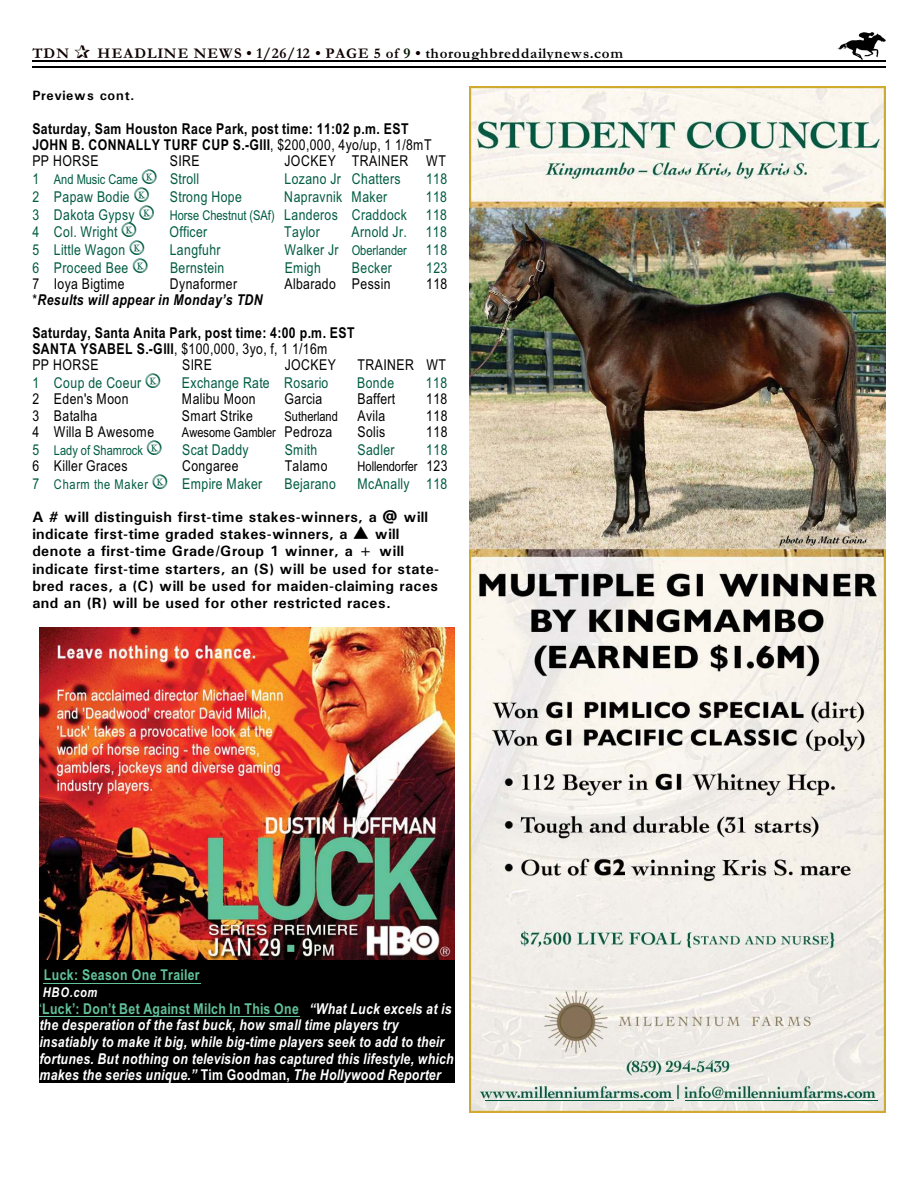
<style>
.page{position:relative;width:918px;height:1188px;background:#fff}
.page>*{position:absolute;margin:0;border:0;box-sizing:border-box;transform-origin:0 0}
.t1{font:700 15px/17.2px "Univers";letter-spacing:.03em;color:#000}
.t2{font:italic 700 15px/16.6px "Arial Narrow";letter-spacing:.02em;color:#fff}
.t3{font:15px "Arial Narrow";letter-spacing:.025em;color:#005c42}
.t4{font:15px/16.4px "Arial Narrow";letter-spacing:.025em;color:#000}
.t5{font:700 15px/16.4px "Arial Narrow";letter-spacing:.03em;color:#000}
.t6{font:700 15px "Garamond Normal";letter-spacing:.055em;color:#0f0000}
.t7{font:700 15px "Arial Narrow";letter-spacing:.025em;color:#61c299}
.t8{font:13.5px "Arial Narrow";color:#005c42}
.t9{font:13.5px "Arial Narrow";color:#000}
.t10{font:13.5px "Arial Narrow";letter-spacing:.05em;color:#005c42}
.t11{font:700 13.5px "Univers";letter-spacing:.055em;color:#000}
.t12{font:italic 700 13.5px "Arial Narrow";letter-spacing:.055em;color:#fff}
.s1{color:#001400}
.s2{color:#000}
.s3{font-weight:400}
.s4{font-size:15px}
.s5{font-family:"Type Keys Pro";font-size:19.5px}
.s6{font-size:13.5px}
.s7{font-style:italic}
.s8{font-weight:700}
.s9{font-family:"Arial Narrow";font-weight:400;color:#005c42}
.s10{font-weight:400;font-style:normal;color:#61c299}
.s11{font-style:normal;color:#61c299}
.s12{font-style:normal}
</style>
<div class="page">
<img style="left:837px;top:32px;width:49px;height:27px">
<hr style="left:32px;top:60px;width:853px;height:2px;background:#000">
<hr style="left:32px;top:66px;width:853px;height:1px;background:#000">
<div style="left:39px;top:628px;width:416px;height:455px;background:#000"></div>
<hr style="left:44px;top:983px;width:113px;height:1px;background:#61c299">
<hr style="left:157px;top:983px;width:43px;height:1px;background:#61c299">
<hr style="left:39px;top:1016px;width:260px;height:1px;background:#61c299">
<img style="left:39px;top:628px;width:415px;height:331px">
<img style="left:470px;top:86px;width:416px;height:1026px">
<hr style="left:485px;top:1100px;width:189px;height:1px;background:#005940">
<hr style="left:685px;top:1100px;width:193px;height:1px;background:#005940">
<p class="t6" style="left:32px;top:49px;width:38px">TDN</p>
<p class="t6" style="left:98px;top:49px;width:527px">HEADLINE NEWS • 1/26/12 • PAGE 5 of <span class="s1">9</span> • <span class="s2">thoroughbreddailynews.com</span></p>
<p class="t11" style="left:32px;top:91px;width:104px">Previews cont.</p>
<p class="t5" style="left:32px;top:122px;width:401px">Saturday, Sam Houston Race Park, post time: 11:02 p.m. EST<br>JOHN B. CONNALLY TURF CUP S.-GIII<span class="s3">, $200,000, 4yo/up, 1 1/8mT<br>PP HORSE</span></p>
<p class="t4" style="left:170px;top:154px;width:31px">SIRE</p>
<p class="t4" style="left:284px;top:154px;width:163px">JOCKEY TRAINER WT</p>
<p class="t8" style="left:32px;top:174px;width:168px"><span class="s4">1</span> And Music Came <span class="s5">K</span> <span class="s4">Stroll</span></p>
<p class="t3" style="left:284px;top:173px;width:118px">Lozano Jr Chatters</p>
<p class="t3" style="left:426px;top:173px;width:23px">118</p>
<p class="t3" style="left:32px;top:191px;width:211px">2 Papaw Bodie <span class="s5">K</span> Strong Hope</p>
<p class="t3" style="left:284px;top:191px;width:105px">Napravnik Maker</p>
<p class="t3" style="left:426px;top:191px;width:23px">118</p>
<p class="t3" style="left:32px;top:209px;width:376px">3 Dakota Gypsy <span class="s5">K</span> <span class="s6">Horse Chestnut (SAf)</span> Landeros Craddock</p>
<p class="t3" style="left:426px;top:209px;width:23px">118</p>
<p class="t3" style="left:32px;top:227px;width:106px">4 Col. Wright <span class="s5">K</span></p>
<p class="t3" style="left:170px;top:227px;width:39px">Officer</p>
<p class="t3" style="left:284px;top:227px;width:37px">Taylor</p>
<p class="t3" style="left:352px;top:227px;width:57px">Arnold Jr.</p>
<p class="t3" style="left:426px;top:227px;width:23px">118</p>
<p class="t3" style="left:32px;top:244px;width:114px">5 Little Wagon <span class="s5">K</span></p>
<p class="t3" style="left:170px;top:244px;width:52px">Langfuhr</p>
<p class="t8" style="left:284px;top:245px;width:124px"><span class="s4">Walker Jr</span> Oberlander</p>
<p class="t3" style="left:426px;top:244px;width:23px">118</p>
<p class="t3" style="left:32px;top:262px;width:193px">6 Proceed Bee <span class="s5">K</span> Bernstein</p>
<p class="t3" style="left:285px;top:262px;width:38px">Emigh</p>
<p class="t3" style="left:352px;top:262px;width:42px">Becker</p>
<p class="t3" style="left:426px;top:262px;width:23px">123</p>
<p class="t4" style="left:32px;top:277px;width:94px">7 Ioya Bigtime</p>
<p class="t4" style="left:170px;top:277px;width:69px">Dynaformer</p>
<p class="t4" style="left:284px;top:277px;width:107px">Albarado Pessin</p>
<p class="t4" style="left:426px;top:277px;width:23px">118</p>
<p class="t5" style="left:32px;top:285px;width:324px;line-height:32.4px"><span class="s3">*</span><span class="s7">Results will appear in Monday’s TDN<br></span>Saturday, Santa Anita Park, post time: 4:00 p.m. EST</p>
<p class="t4" style="left:32px;top:342px;width:297px"><span class="s8">SANTA YSABEL S.-GIII</span>, $100,000, 3yo, f, 1 1/16m<br>PP HORSE</p>
<p class="t4" style="left:182px;top:358px;width:31px">SIRE</p>
<p class="t4" style="left:285px;top:358px;width:53px">JOCKEY</p>
<p class="t4" style="left:358px;top:358px;width:90px">TRAINER WT</p>
<p class="t3" style="left:32px;top:377px;width:298px">1 Coup de Coeur <span class="s5">K</span> Exchange Rate Rosario</p>
<p class="t3" style="left:357px;top:377px;width:39px">Bonde</p>
<p class="t3" style="left:426px;top:377px;width:23px">118</p>
<p class="t4" style="left:32px;top:392px;width:98px">2 Eden's Moon</p>
<p class="t4" style="left:182px;top:392px;width:75px">Malibu Moon</p>
<p class="t4" style="left:285px;top:392px;width:39px">Garcia</p>
<p class="t4" style="left:357px;top:392px;width:39px">Baffert</p>
<p class="t4" style="left:426px;top:392px;width:23px">118</p>
<p class="t4" style="left:32px;top:409px;width:66px">3 Batalha</p>
<p class="t4" style="left:182px;top:409px;width:72px">Smart Strike</p>
<p class="t9" style="left:285px;top:411px;width:55px">Sutherland</p>
<p class="t4" style="left:357px;top:409px;width:29px">Avila</p>
<p class="t4" style="left:426px;top:409px;width:23px">118</p>
<p class="t4" style="left:32px;top:425px;width:123px">4 Willa B Awesome</p>
<p class="t9" style="left:182px;top:427px;width:152px">Awesome Gambler <span class="s4">Pedroza</span></p>
<p class="t4" style="left:357px;top:425px;width:29px">Solis</p>
<p class="t4" style="left:426px;top:425px;width:23px">118</p>
<p class="t8" style="left:32px;top:445px;width:218px"><span class="s4">5</span> Lady of Shamrock <span class="s5">K</span> <span class="s4">Scat Daddy</span></p>
<p class="t3" style="left:285px;top:444px;width:34px">Smith</p>
<p class="t3" style="left:357px;top:444px;width:39px">Sadler</p>
<p class="t3" style="left:426px;top:444px;width:23px">118</p>
<p class="t4" style="left:32px;top:459px;width:97px">6 Killer Graces</p>
<p class="t4" style="left:182px;top:459px;width:58px">Congaree</p>
<p class="t4" style="left:285px;top:459px;width:44px">Talamo</p>
<p class="t9" style="left:358px;top:461px;width:92px">Hollendorfer <span class="s4">123</span></p>
<p class="t10" style="left:32px;top:479px;width:231px"><span class="s4">7</span> Charm the Maker <span class="s5">K</span> <span class="s4">Empire Maker</span></p>
<p class="t3" style="left:284px;top:478px;width:53px">Bejarano</p>
<p class="t1" style="left:32px;top:468px;width:416px;line-height:33px;text-indent:325px"><span class="s9">McAnally 118<br></span>A # will distinguish first-time stakes-winners, a @ will</p>
<p class="t1" style="left:32px;top:527px;width:408px">indicate first-time graded stakes-winners, a ▲ will denote a first-time Grade/Group 1 winner, a + will indicate first-time starters, an (S) will be used for state&shy;bred races, a (C) will be used for maiden-claiming races and an (R) will be used for other restricted races.</p>
<p class="t7" style="left:44px;top:969px;width:157px">Luck: Season One Trailer</p>
<p class="t12" style="left:43px;top:987px;width:56px">HBO.com</p>
<p class="t2" style="left:39px;top:1001px;width:416px"><span class="s10">‘</span><span class="s11">Luck’: Don’t Bet Against Milch In This One</span> “What Luck excels at is the desperation of the fast buck, how small time players try insatiably to make it big, while big-time players seek to add to their fortunes. But nothing on television has captured this lifestyle, which makes the series unique.” <span class="s12">Tim Goodman,</span> The Hollywood Reporter</p>
</div>
